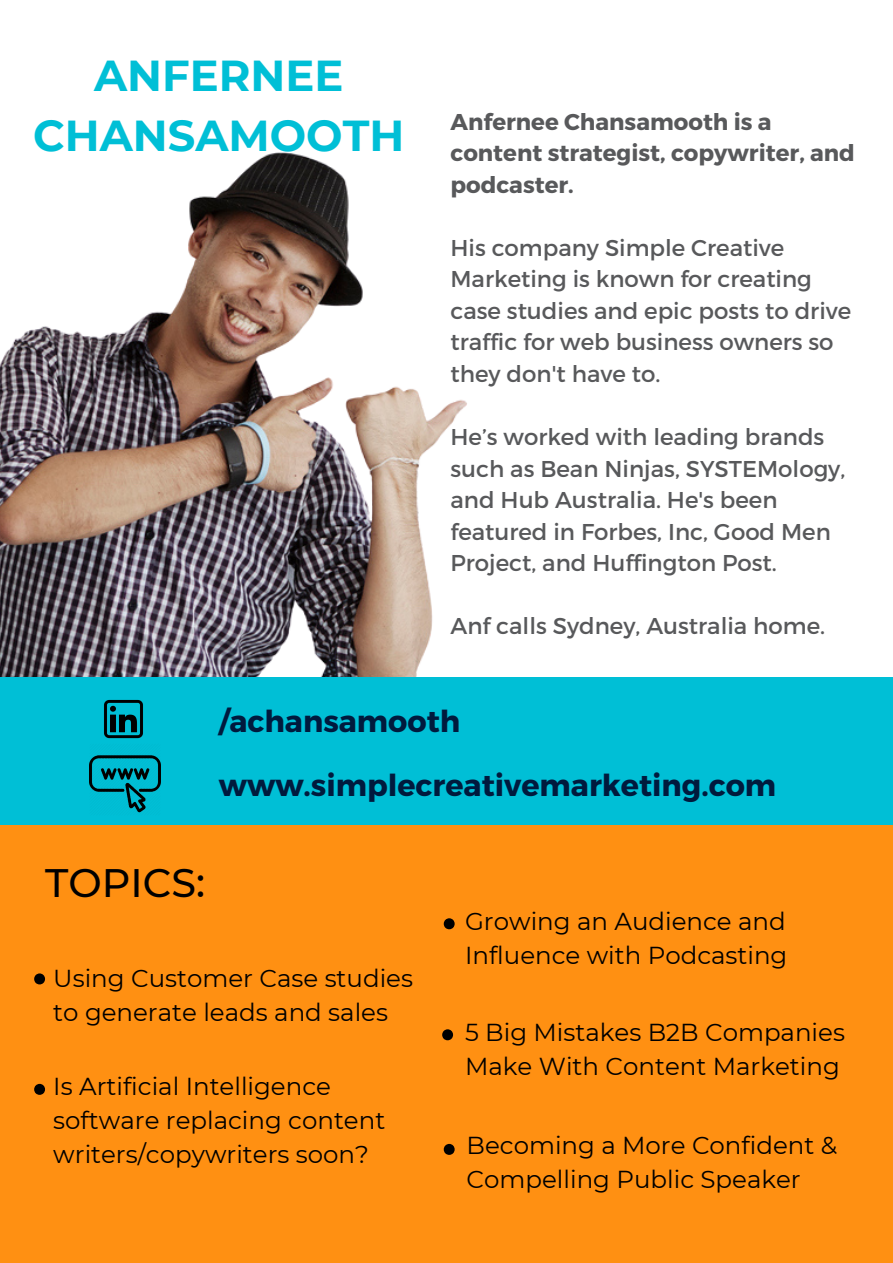
<style>
.page{position:relative;width:893px;height:1263px;background:#fff}
.page>*{position:absolute;margin:0;border:0;box-sizing:border-box;transform-origin:0 0}
.t1{font:500 60px "Montserrat";color:#000}
.t2{font:700 43.2px/60.2px "Montserrat";color:#00bfd6;text-align:center}
.t3{font:500 39.67px "Montserrat";color:#000}
.t4{font:700 30.15px "Montserrat";color:#001a3d}
.t5{font:24.45px/33.8px "Montserrat";color:#000}
.t6{font:22.88px/31.5px "Montserrat";color:#58595b}
.t7{font:700 22.88px/31.5px "Montserrat";color:#58595b}
</style>
<div class="page">
<img style="left:0;top:152px;width:476px;height:526px">
<div style="left:0;top:678px;width:893px;height:150px;background:#00bfd6"></div>
<img style="left:104px;top:699px;width:39px;height:40px">
<img style="left:89px;top:755px;width:72px;height:58px">
<div style="left:0;top:826px;width:893px;height:437px;background:#ff9012"></div>
<p class="t2" style="left:33px;top:45px;width:373px">ANFERNEE<br>CHANSAMOOTH</p>
<p class="t7" style="left:450px;top:105px;width:406px">Anfernee Chansamooth is a content strategist, copywriter, and podcaster.</p>
<p class="t6" style="left:450px;top:231px;width:402px">His company Simple Creative<br>Marketing is known for creating case studies and epic posts to drive traffic for web business owners so they don't have to.</p>
<p class="t6" style="left:450px;top:420px;width:396px">He’s worked with leading brands such as Bean Ninjas, SYSTEMology, and Hub Australia. He's been featured in Forbes, Inc, Good Men<br>Project, and Huffington Post.</p>
<p class="t6" style="left:450px;top:609px;width:376px">Anf calls Sydney, Australia home.</p>
<p class="t4" style="left:219px;top:702px;width:243px">/achansamooth</p>
<p class="t4" style="left:219px;top:765px;width:559px">www.simplecreativemarketing.com</p>
<p class="t3" style="left:45px;top:859px;width:161px">TOPICS:</p>
<p class="t1" style="left:30px;top:937px;width:20px">•</p>
<p class="t5" style="left:53px;top:961px;width:361px">Using Customer Case studies</p>
<p class="t5" style="left:53px;top:995px;width:336px">to generate leads and sales</p>
<p class="t1" style="left:30px;top:1048px;width:20px">•</p>
<p class="t5" style="left:53px;top:1070px;width:279px">Is Artificial Intelligence</p>
<p class="t5" style="left:53px;top:1103px;width:333px">software replacing content writers/copywriters soon?</p>
<p class="t1" style="left:440px;top:882px;width:20px">•</p>
<p class="t5" style="left:465px;top:904px;width:324px">Growing an Audience and<br>Influence with Podcasting</p>
<p class="t1" style="left:438px;top:993px;width:20px">•</p>
<p class="t5" style="left:465px;top:1015px;width:381px">5 Big Mistakes B2B Companies<br>Make With Content Marketing</p>
<p class="t1" style="left:440px;top:1108px;width:20px">•</p>
<p class="t5" style="left:466px;top:1128px;width:372px">Becoming a More Confident &amp;<br>Compelling Public Speaker</p>
</div>
